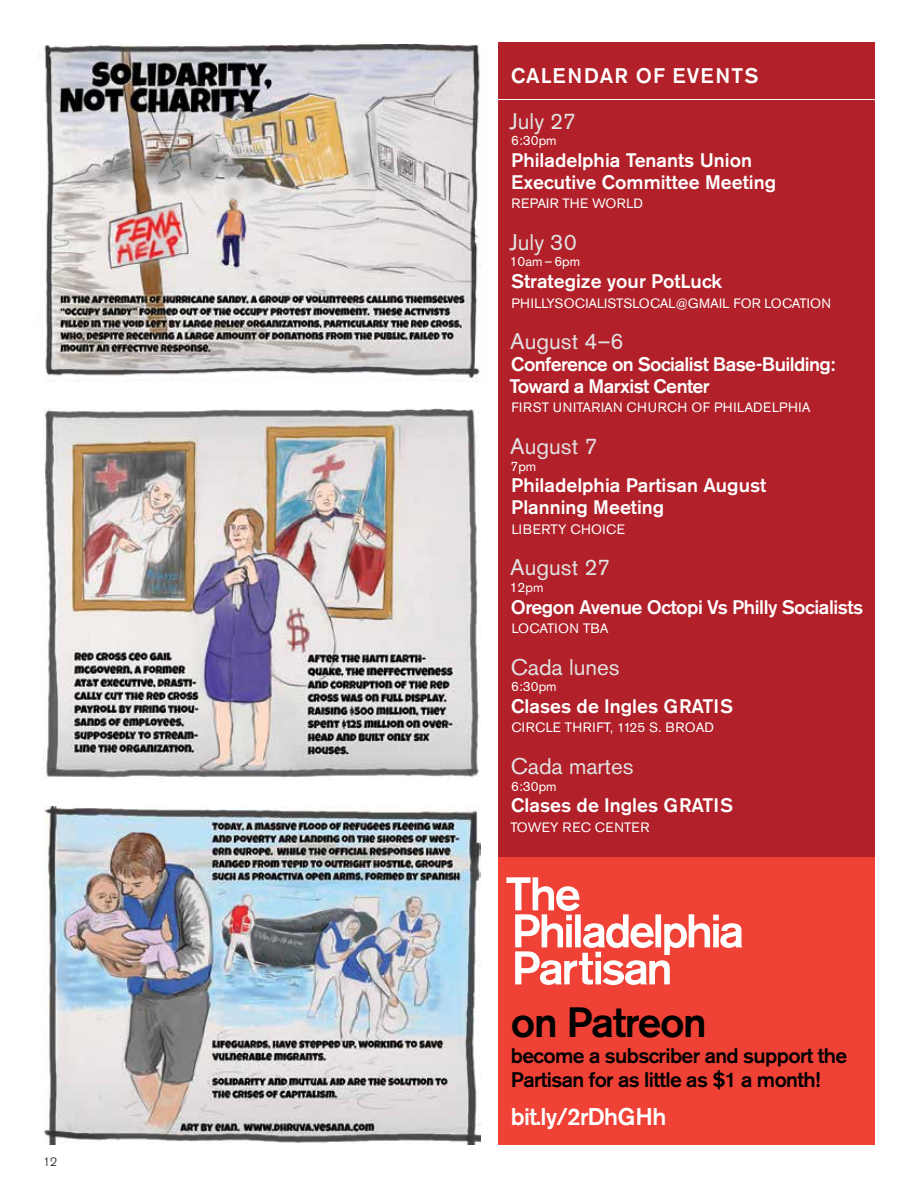
<style>
.page{position:relative;width:918px;height:1188px;background:#fff}
.page>*{position:absolute;margin:0;border:0;box-sizing:border-box;transform-origin:0 0}
.t1{font:500 42px "Akzidenz Grotesk BE";letter-spacing:-.03em;color:#000}
.t2{font:500 24px "Akzidenz Grotesk BE";letter-spacing:-.03em;color:#fff}
.t3{font:22.5px "Akzidenz Grotesk BE";color:#e1e2e3}
.t4{font:500 21px/24px "Akzidenz Grotesk BE";letter-spacing:-.03em;color:#000}
.t5{font:500 21px "Akzidenz Grotesk BE";letter-spacing:.05em;color:#fff}
.t6{font:500 19.5px/21.8px "Akzidenz Grotesk BE";color:#fff}
.t7{font:500 19.5px/21.8px "Akzidenz Grotesk BE";letter-spacing:-.03em;color:#fff}
.t8{font:500 19.5px "Akzidenz Grotesk BE";letter-spacing:-.025em;color:#fff}
.t9{font:13.5px "Akzidenz Grotesk BE";letter-spacing:.01em;color:#fff}
.t10{font:13.5px "Akzidenz Grotesk BE";letter-spacing:.03em;color:#fff}
.t11{font:300 12px "Akzidenz Grotesk BE";color:#000}
</style>
<div class="page">
<div style="left:498px;top:42px;width:377px;height:1103px;background:#b22029"></div>
<hr style="left:498px;top:99px;width:380px;height:1px;background:#fff">
<div style="left:498px;top:858px;width:377px;height:287px;background:#ef4136"></div>
<svg style="left:506px;top:877px;width:236px;height:108px"></svg>
<img style="left:38px;top:44px;width:442px;height:337px">
<img style="left:44px;top:409px;width:436px;height:369px">
<img style="left:43px;top:807px;width:438px;height:337px">
<p class="t11" style="left:43px;top:1155px;width:15px">12</p>
<p class="t5" style="left:511px;top:63px;width:249px">CALENDAR OF EVENTS</p>
<p class="t3" style="left:510px;top:107px;width:68px">July 27</p>
<p class="t9" style="left:511px;top:132px;width:47px">6:30pm</p>
<p class="t6" style="left:511px;top:149px;width:266px">Philadelphia Tenants Union<br>Executive Committee Meeting</p>
<p class="t9" style="left:512px;top:195px;width:133px">REPAIR THE WORLD</p>
<p class="t3" style="left:510px;top:229px;width:69px">July 30</p>
<p class="t9" style="left:510px;top:254px;width:72px">10am – 6pm</p>
<p class="t6" style="left:511px;top:270px;width:212px">Strategize your PotLuck</p>
<p class="t9" style="left:512px;top:295px;width:321px">PHILLYSOCIALISTSLOCAL@GMAIL FOR LOCATION</p>
<p class="t3" style="left:510px;top:328px;width:115px">August 4–6</p>
<p class="t7" style="left:509px;top:353px;width:327px">Conference on Socialist Base-Building:<br>Toward a Marxist Center</p>
<p class="t10" style="left:512px;top:400px;width:301px">FIRST UNITARIAN CHURCH OF PHILADELPHIA</p>
<p class="t3" style="left:510px;top:433px;width:89px">August 7</p>
<p class="t9" style="left:511px;top:458px;width:27px">7pm</p>
<p class="t6" style="left:511px;top:474px;width:257px">Philadelphia Partisan August<br>Planning Meeting</p>
<p class="t10" style="left:512px;top:521px;width:115px">LIBERTY CHOICE</p>
<p class="t3" style="left:510px;top:554px;width:101px">August 27</p>
<p class="t9" style="left:510px;top:579px;width:35px">12pm</p>
<p class="t8" style="left:511px;top:595px;width:354px">Oregon Avenue Octopi Vs Philly Socialists</p>
<p class="t9" style="left:512px;top:620px;width:98px">LOCATION TBA</p>
<p class="t3" style="left:511px;top:653px;width:110px">Cada lunes</p>
<p class="t9" style="left:511px;top:678px;width:47px">6:30pm</p>
<p class="t6" style="left:511px;top:695px;width:223px">Clases de Ingles GRATIS</p>
<p class="t10" style="left:511px;top:720px;width:204px">CIRCLE THRIFT, 1125 S. BROAD</p>
<p class="t3" style="left:511px;top:753px;width:124px">Cada martes</p>
<p class="t9" style="left:511px;top:778px;width:47px">6:30pm</p>
<p class="t6" style="left:511px;top:795px;width:223px">Clases de Ingles GRATIS</p>
<p class="t10" style="left:510px;top:819px;width:141px">TOWEY REC CENTER</p>
<h1 class="t1" style="left:511px;top:996px;width:198px">on Patreon</h1>
<p class="t4" style="left:511px;top:1044px;width:338px">become a subscriber and support the<br>Partisan for as little as $1 a month!</p>
<p class="t2" style="left:511px;top:1102px;width:157px">bit.ly/2rDhGHh</p>
</div>
